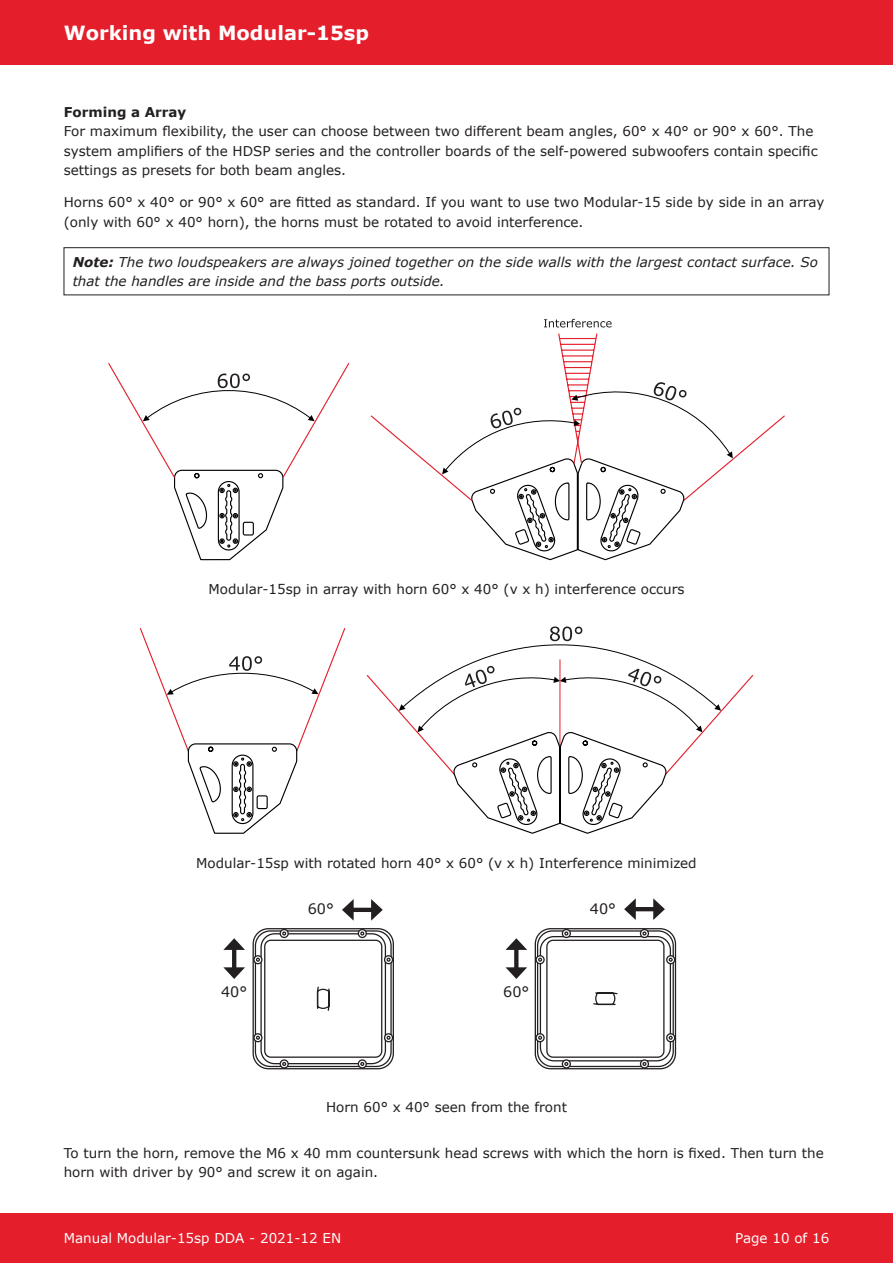
<style>
.page{position:relative;width:893px;height:1263px;background:#fff}
.page>*{position:absolute;margin:0;border:0;box-sizing:border-box;transform-origin:0 0}
.t1{font:700 19.5px "Verdana";color:#fff}
.t2{font:14.4px "Verdana";color:#231f20}
.t3{font:13.5px/19.5px "Verdana";color:#231f20}
.t4{font:italic 13.5px/19.5px "Verdana";color:#231f20}
.t5{font:13.5px "Verdana";color:#fff}
.t6{font:700 13.5px "Verdana";color:#231f20}
.s1{font-weight:700}
</style>
<div class="page">
<div style="left:0;top:0;width:893px;height:64px;background:#e41e2b"></div>
<div style="left:0;top:1212px;width:893px;height:51px;background:#e41e2b"></div>
<div style="left:64px;top:247px;width:765px;height:48px;border:1px solid #231f20"></div>
<svg style="left:108px;top:363px;width:242px;height:198px"></svg>
<svg style="left:370px;top:319px;width:415px;height:242px"></svg>
<svg style="left:139px;top:628px;width:207px;height:206px"></svg>
<svg style="left:366px;top:626px;width:388px;height:208px"></svg>
<svg style="left:252px;top:928px;width:142px;height:142px"></svg>
<hr style="left:232px;top:946px;width:4px;height:25px;background:#231f20">
<svg style="left:223px;top:967px;width:22px;height:12px"></svg>
<svg style="left:223px;top:938px;width:22px;height:12px"></svg>
<hr style="left:350px;top:908px;width:25px;height:4px;background:#231f20">
<svg style="left:342px;top:899px;width:12px;height:22px"></svg>
<svg style="left:371px;top:899px;width:12px;height:22px"></svg>
<svg style="left:534px;top:928px;width:143px;height:142px"></svg>
<svg style="left:514px;top:950px;width:4px;height:17px"></svg>
<svg style="left:505px;top:967px;width:22px;height:12px"></svg>
<svg style="left:505px;top:938px;width:22px;height:12px"></svg>
<hr style="left:632px;top:907px;width:25px;height:4px;background:#231f20">
<svg style="left:624px;top:898px;width:12px;height:22px"></svg>
<svg style="left:653px;top:898px;width:12px;height:22px"></svg>
<h1 class="t1" style="left:64px;top:20px;width:307px">Working with Modular-15sp</h1>
<p class="t6" style="left:64px;top:102px;width:124px">Forming a Array</p>
<p class="t3" style="left:64px;top:121px;width:755px">For maximum flexibility, the user can choose between two different beam angles, 60° x 40° or 90° x 60°. The system amplifiers of the HDSP series and the controller boards of the self-powered subwoofers contain specific settings as presets for both beam angles.</p>
<p class="t3" style="left:64px;top:193px;width:762px">Horns 60° x 40° or 90° x 60° are fitted as standard. If you want to use two Modular-15 side by side in an array (only with 60° x 40° horn), the horns must be rotated to avoid interference.</p>
<p class="t4" style="left:73px;top:252px;width:747px"><span class="s1">Note:</span> The two loudspeakers are always joined together on the side walls with the largest contact surface. So that the handles are inside and the bass ports outside.</p>
<p class="t3" style="left:209px;top:579px;width:477px">Modular-15sp in array with horn 60° x 40° (v x h) interference occurs</p>
<p class="t3" style="left:196px;top:853px;width:502px">Modular-15sp with rotated horn 40° x 60° (v x h) Interference minimized</p>
<p class="t2" style="left:221px;top:982px;width:28px">40°</p>
<p class="t2" style="left:308px;top:899px;width:28px">60°</p>
<p class="t2" style="left:503px;top:982px;width:28px">60°</p>
<p class="t2" style="left:590px;top:898px;width:28px">40°</p>
<p class="t3" style="left:326px;top:1097px;width:242px">Horn 60° x 40° seen from the front</p>
<p class="t3" style="left:64px;top:1143px;width:761px">To turn the horn, remove the M6 x 40 mm countersunk head screws with which the horn is fixed. Then turn the horn with driver by 90° and screw it on again.</p>
<p class="t5" style="left:64px;top:1228px;width:279px">Manual Modular-15sp DDA - 2021-12 EN</p>
<p class="t5" style="left:735px;top:1228px;width:95px">Page 10 of 16</p>
</div>
